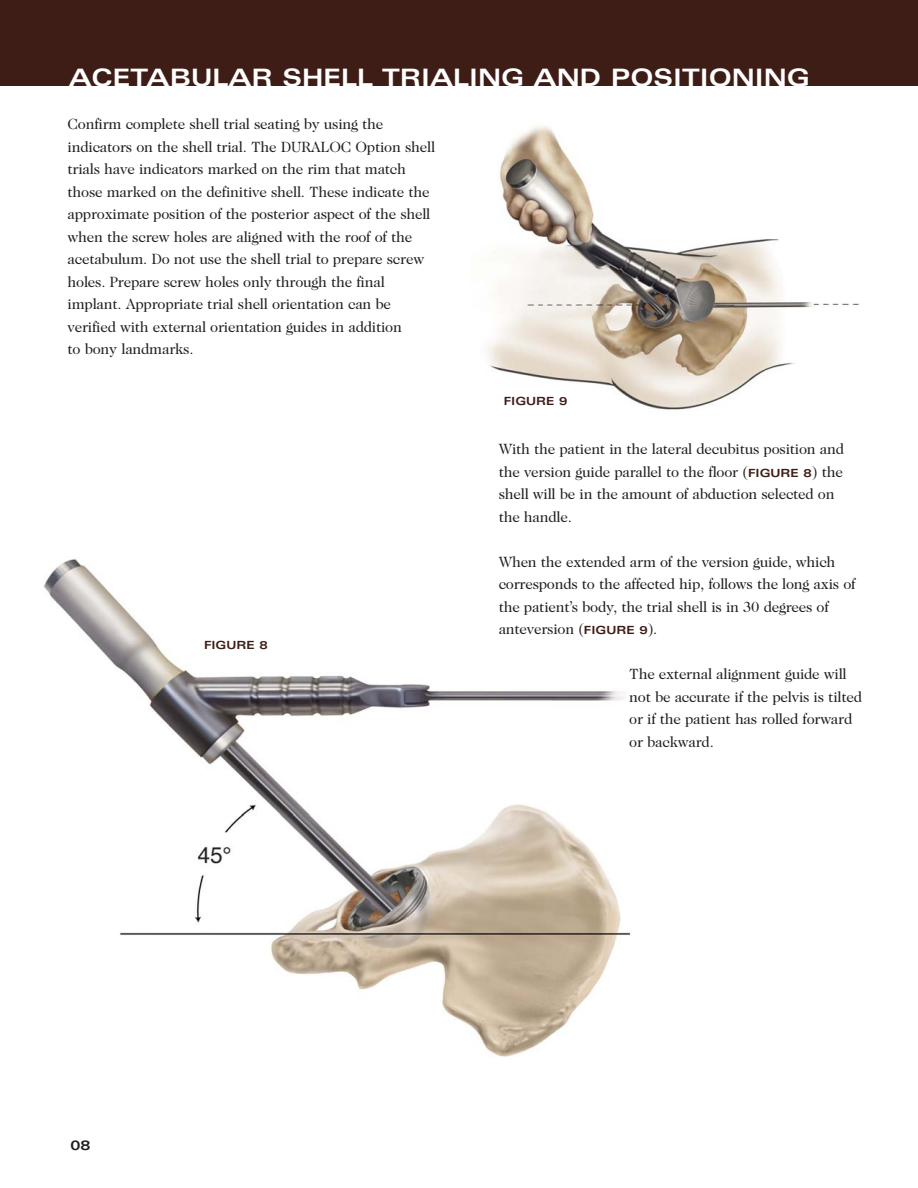
<style>
.page{position:relative;width:918px;height:1188px;background:#fff}
.page>*{position:absolute;margin:0;border:0;box-sizing:border-box;transform-origin:0 0}
.t1{font:700 expanded 24px "Univers LT";color:#fff}
.t2{font:15px/22.5px "Caslon Two Twenty Four";letter-spacing:-.015em;color:#231f20}
.t3{font:700 expanded 13.5px "Univers LT";color:#231f20}
.t4{font:700 expanded 11.25px "Univers LT";color:#3f1d17}
.s1{font-family:"Univers LT";font-weight:700;font-stretch:expanded;font-size:11.25px;color:#3f1d17}
</style>
<div class="page">
<img style="left:43px;top:559px;width:587px;height:498px">
<div style="left:0;top:0;width:918px;height:86px;background:#3f1d17"></div>
<img style="left:487px;top:125px;width:372px;height:285px">
<h1 class="t1" style="left:69px;top:69px;width:743px">ACETABULAR SHELL TRIALING AND POSITIONING</h1>
<p class="t2" style="left:68px;top:114px;width:369px">Confirm complete shell trial seating by using the indicators on the shell trial. The DURALOC Option shell trials have indicators marked on the rim that match those marked on the definitive shell. These indicate the approximate position of the posterior aspect of the shell when the screw holes are aligned with the roof of the acetabulum. Do not use the shell trial to prepare screw holes. Prepare screw holes only through the final implant. Appropriate trial shell orientation can be verified with external orientation guides in addition<br>to bony landmarks.</p>
<p class="t4" style="left:504px;top:397px;width:65px">FIGURE 9</p>
<p class="t4" style="left:204px;top:641px;width:65px">FIGURE 8</p>
<p class="t3" style="left:70px;top:1140px;width:21px">08</p>
<p class="t2" style="left:499px;top:439px;width:347px">With the patient in the lateral decubitus position and the version guide parallel to the floor (<span class="s1">FIGURE 8</span>) the shell will be in the amount of abduction selected on the handle.</p>
<p class="t2" style="left:499px;top:551px;width:358px">When the extended arm of the version guide, which corresponds to the affected hip, follows the long axis of the patient’s body, the trial shell is in 30 degrees of anteversion (<span class="s1">FIGURE 9</span>).</p>
<p class="t2" style="left:629px;top:664px;width:234px">The external alignment guide will not be accurate if the pelvis is tilted or if the patient has rolled forward or backward.</p>
</div>
